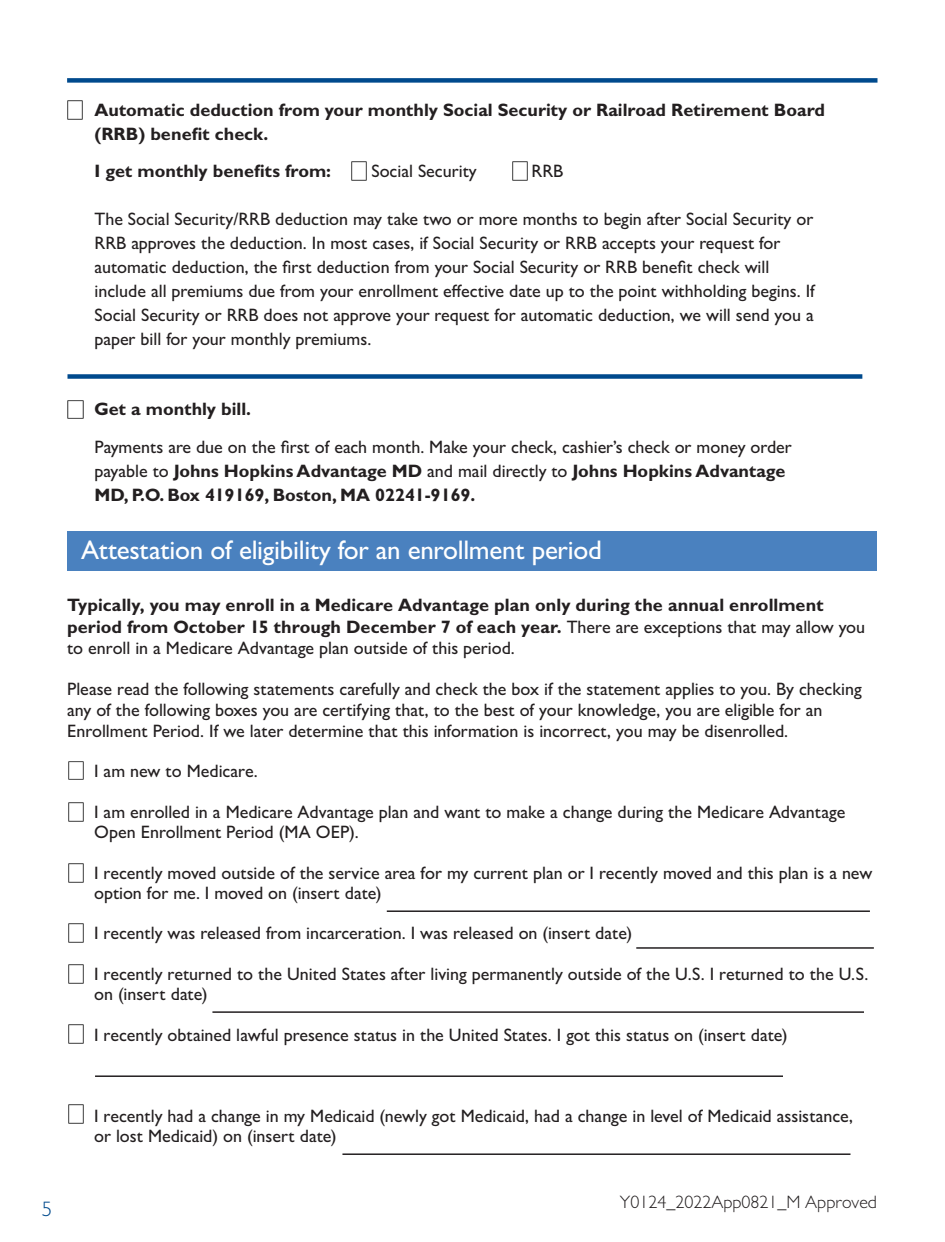
<style>
.page{position:relative;width:945px;height:1242px;background:#fff}
.page>*{position:absolute;margin:0;border:0;box-sizing:border-box;transform-origin:0 0}
.t1{font:500 27px "Gill Sans MT Std";letter-spacing:-.01em;color:#fff}
.t2{font:300 21px "Gill Sans MT Std";color:#004a8d}
.t3{font:500 18px/24px "Gill Sans MT Std";color:#231f20}
.t4{font:700 18px/21px "Gill Sans MT Std";color:#231f20}
.t5{font:300 18px "Gill Sans MT Std";color:#231f20}
.s1{font-weight:700}
.s2{font-weight:500}
.s3{font-family:"Gill Sans MT Pro"}
</style>
<div class="page">
<div style="left:68px;top:374px;width:794px;height:5px;background:#004a8d"></div>
<div style="left:67px;top:78px;width:811px;height:5px;background:#004a8d"></div>
<hr style="left:387px;top:910px;width:483px;height:2px;background:#231f20">
<hr style="left:636px;top:947px;width:238px;height:2px;background:#231f20">
<hr style="left:212px;top:1011px;width:652px;height:2px;background:#231f20">
<hr style="left:95px;top:1075px;width:688px;height:2px;background:#231f20">
<hr style="left:342px;top:1153px;width:508px;height:2px;background:#231f20">
<img style="left:68px;top:100px;width:15px;height:19px">
<img style="left:351px;top:162px;width:15px;height:19px">
<img style="left:513px;top:162px;width:15px;height:19px">
<img style="left:68px;top:400px;width:15px;height:19px">
<div style="left:67px;top:532px;width:810px;height:39px;background:#4a81bf"></div>
<img style="left:69px;top:761px;width:15px;height:19px">
<img style="left:69px;top:803px;width:15px;height:19px">
<img style="left:69px;top:864px;width:15px;height:19px">
<img style="left:69px;top:924px;width:15px;height:18px">
<img style="left:69px;top:965px;width:15px;height:18px">
<img style="left:69px;top:1024px;width:15px;height:19px">
<img style="left:69px;top:1104px;width:15px;height:19px">
<p class="t4" style="left:94px;top:97px;width:732px;line-height:24px">Automatic deduction from your monthly Social Security or Railroad Retirement Board (RRB) benefit check.</p>
<p class="t4" style="left:94px;top:160px;width:238px">I get monthly benefits from:</p>
<p class="t3" style="left:371px;top:159px;width:107px">Social Security</p>
<p class="t3" style="left:532px;top:159px;width:33px">RRB</p>
<p class="t3" style="left:94px;top:207px;width:722px">The Social Security/RRB deduction may take two or more months to begin after Social Security or RRB approves the deduction. In most cases, if Social Security or RRB accepts your request for automatic deduction, the first deduction from your Social Security or RRB benefit check will include all premiums due from your enrollment effective date up to the point withholding begins. If Social Security or RRB does not approve your request for automatic deduction, we will send you a paper bill for your monthly premiums.</p>
<p class="t4" style="left:94px;top:398px;width:158px">Get a monthly bill.</p>
<p class="t3" style="left:94px;top:435px;width:699px">Payments are due on the first of each month. Make your check, cashier’s check or money order payable to <span class="s1">Johns Hopkins Advantage MD</span> and mail directly to <span class="s1">Johns Hopkins Advantage<br>MD, P.O. Box 419169, Boston, MA 02241-9169.</span></p>
<h2 class="t1" style="left:81px;top:534px;width:522px">Attestation of eligibility for an enrollment period</h2>
<p class="t4" style="left:67px;top:595px;width:800px">Typically, you may enroll in a Medicare Advantage plan only during the annual enrollment period from October 15 through December 7 of each year. <span class="s2">There are exceptions that may allow you to enroll in a Medicare Advantage plan outside of this period.</span></p>
<p class="t3" style="left:67px;top:678px;width:796px;line-height:21px">Please read the following statements carefully and check the box if the statement applies to you. By checking any of the following boxes you are certifying that, to the best of your knowledge, you are eligible for an<br>Enrollment Period. If we later determine that this information is incorrect, you may be disenrolled.</p>
<p class="t3" style="left:94px;top:759px;width:165px">I am new to Medicare.</p>
<p class="t3" style="left:94px;top:801px;width:753px;line-height:20.2px">I am enrolled in a Medicare Advantage plan and want to make a change during the Medicare Advantage<br>Open Enrollment Period (MA OEP).</p>
<p class="t3" style="left:94px;top:862px;width:780px;line-height:20.2px">I recently moved outside of the service area for my current plan or I recently moved and this plan is a new option for me. I moved on (insert date)</p>
<p class="t3" style="left:94px;top:921px;width:540px">I recently was released from incarceration. I was released on (insert date)</p>
<p class="t3" style="left:94px;top:963px;width:776px;line-height:20.2px">I recently returned to the United States after living permanently outside of the U.S. I returned to the U.S. on (insert date)</p>
<p class="t3" style="left:94px;top:1022px;width:695px">I recently obtained lawful presence status in the United States. I got this status on (insert date)</p>
<p class="t2" style="left:42px;top:1197px;width:12px">5</p>
<p class="t3" style="left:94px;top:1105px;width:760px;line-height:20.2px">I recently had a change in my Medicaid (newly got Medicaid, had a change in level of Medicaid assistance, or lost Medicaid) on (insert date)</p>
<p class="t5" style="left:620px;top:1191px;width:259px">Y0124_2022App0<span class="s3">8</span>21_M Approved</p>
</div>
